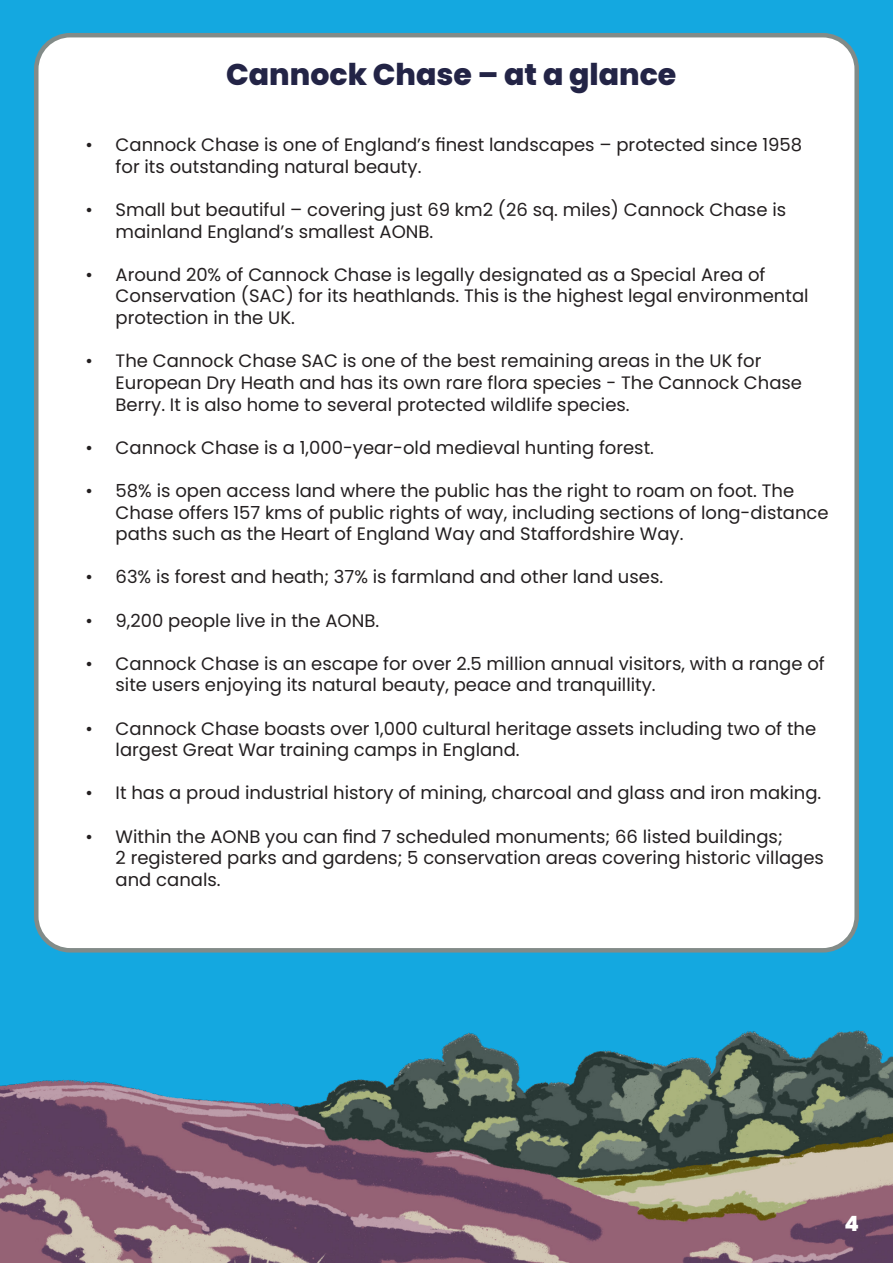
<style>
.page{position:relative;width:893px;height:1263px;background:#14a8e0}
.page>*{position:absolute;margin:0;border:0;box-sizing:border-box;transform-origin:0 0}
.t1{font:800 30px "Poppins";color:#232446}
.t2{font:800 21px "Poppins";color:#fff}
.t3{font:18px/21.6px "Poppins";color:#231f20}
</style>
<div class="page">
<div style="left:36px;top:35px;width:821px;height:915px;background:#fff;border-radius:34px"></div>
<div style="left:34px;top:33px;width:825px;height:919px;border:4px solid #828b88;border-radius:34px"></div>
<img style="left:0;top:1030px;width:893px;height:233px">
<p class="t1" style="left:226px;top:57px;width:452px">Cannock Chase – at a glance</p>
<p class="t3" style="left:116px;top:134px;width:688px;text-indent:-30px">• Cannock Chase is one of England’s finest landscapes – protected since 1958 for its outstanding natural beauty.</p>
<p class="t3" style="left:116px;top:199px;width:672px;text-indent:-30px">• Small but beautiful – covering just 69 km2 (26 sq. miles) Cannock Chase is mainland England’s smallest AONB.</p>
<p class="t3" style="left:116px;top:264px;width:694px;text-indent:-30px">• Around 20% of Cannock Chase is legally designated as a Special Area of<br>Conservation (SAC) for its heathlands. This is the highest legal environmental protection in the UK.</p>
<p class="t3" style="left:116px;top:350px;width:688px;text-indent:-30px">• The Cannock Chase SAC is one of the best remaining areas in the UK for<br>European Dry Heath and has its own rare flora species - The Cannock Chase<br>Berry. It is also home to several protected wildlife species.</p>
<p class="t3" style="left:86px;top:437px;width:570px">• Cannock Chase is a 1,000-year-old medieval hunting forest.</p>
<p class="t3" style="left:116px;top:480px;width:714px;text-indent:-30px">• 58% is open access land where the public has the right to roam on foot. The<br>Chase offers 157 kms of public rights of way, including sections of long-distance paths such as the Heart of England Way and Staffordshire Way.</p>
<p class="t3" style="left:86px;top:566px;width:579px">• 63% is forest and heath; 37% is farmland and other land uses.</p>
<p class="t3" style="left:86px;top:609px;width:295px">• 9,200 people live in the AONB.</p>
<p class="t3" style="left:116px;top:653px;width:711px;text-indent:-30px">• Cannock Chase is an escape for over 2.5 million annual visitors, with a range of site users enjoying its natural beauty, peace and tranquillity.</p>
<p class="t3" style="left:116px;top:717px;width:702px;text-indent:-30px">• Cannock Chase boasts over 1,000 cultural heritage assets including two of the largest Great War training camps in England.</p>
<p class="t3" style="left:86px;top:782px;width:737px">• It has a proud industrial history of mining, charcoal and glass and iron making.</p>
<p class="t3" style="left:86px;top:825px;width:699px">• Within the AONB you can find 7 scheduled monuments; 66 listed buildings;</p>
<p class="t3" style="left:116px;top:847px;width:710px">2 registered parks and gardens; 5 conservation areas covering historic villages</p>
<p class="t3" style="left:116px;top:869px;width:107px">and canals.</p>
<p class="t2" style="left:844px;top:1211px;width:16px">4</p>
</div>
